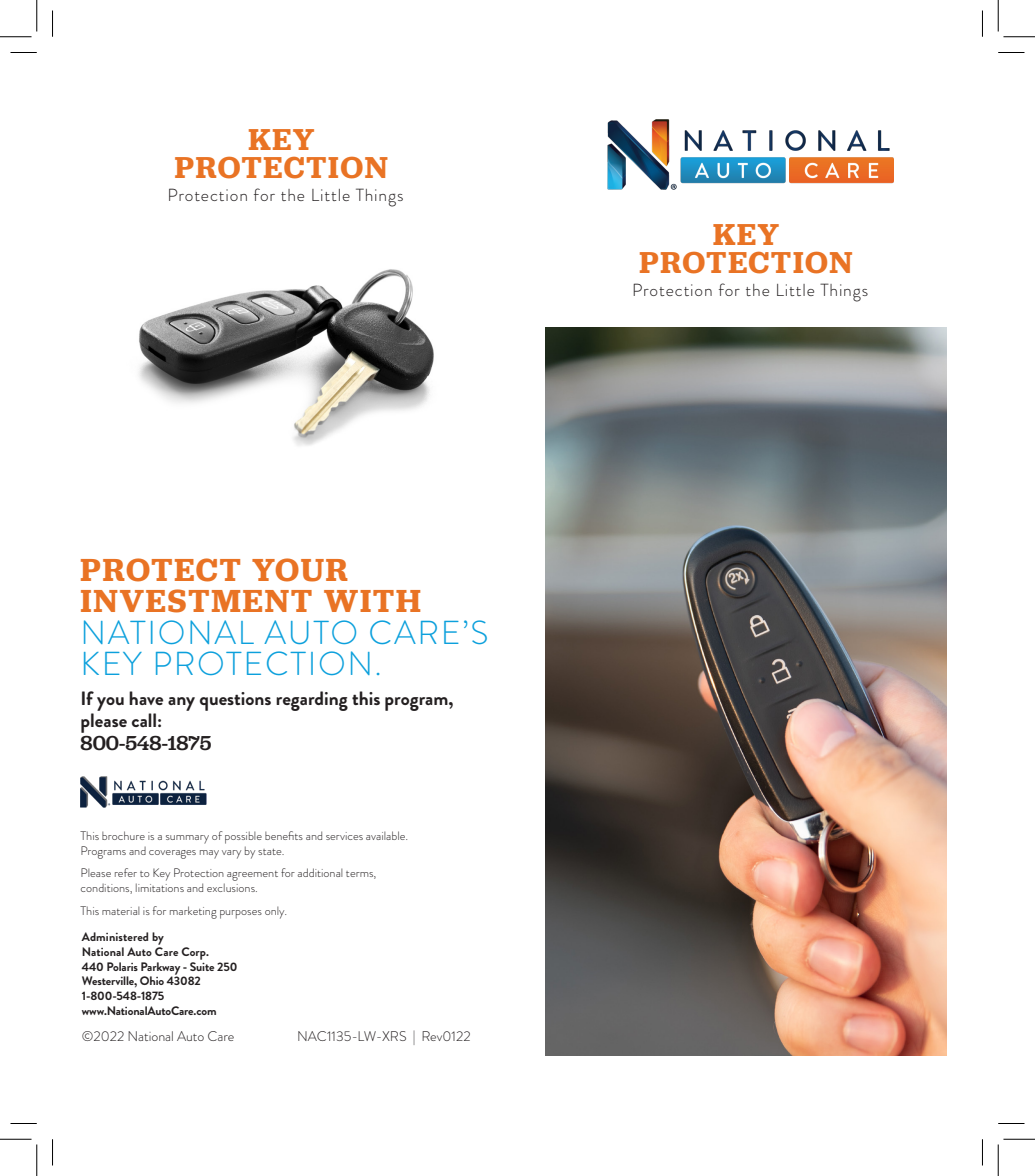
<style>
.page{position:relative;width:1035px;height:1176px;background:#fff}
.page>*{position:absolute;margin:0;border:0;box-sizing:border-box;transform-origin:0 0}
.t1{font:300 33.25px "Brandon Grotesque";letter-spacing:.05em;color:#0ca0dc}
.t2{font:600 33.25px "Jubilat";letter-spacing:.05em;color:#e97324}
.t3{font:600 31.5px/28px "Jubilat";letter-spacing:.05em;color:#e97324;text-align:center}
.t4{font:500 21px "Jubilat";color:#231f20}
.t5{font:700 19.25px/22.8px "Brandon Grotesque";color:#231f20}
.t6{font:300 17.5px "Brandon Grotesque";letter-spacing:.05em;color:#231f20}
.t7{font:300 14px "Brandon Grotesque";color:#231f20}
.t8{font:300 12.25px/14.7px "Brandon Grotesque";color:#231f20}
.t9{font:700 12.25px "Brandon Grotesque";letter-spacing:-.01em;color:#231f20}
.t10{font:700 12.25px/14.7px "Brandon Grotesque";letter-spacing:.01em;color:#231f20}
</style>
<div class="page">
<img style="left:607px;top:120px;width:286px;height:70px">
<img style="left:545px;top:327px;width:401px;height:728px">
<img style="left:138px;top:269px;width:296px;height:177px">
<img style="left:81px;top:776px;width:126px;height:31px">
<svg style="left:10px;top:52px;width:27px;height:1px"></svg>
<svg style="left:998px;top:52px;width:26px;height:1px"></svg>
<svg style="left:10px;top:1123px;width:27px;height:1px"></svg>
<svg style="left:998px;top:1123px;width:26px;height:1px"></svg>
<svg style="left:52px;top:10px;width:1px;height:27px"></svg>
<svg style="left:52px;top:1139px;width:1px;height:27px"></svg>
<hr style="left:0;top:36px;width:32px;height:1px;background:#000">
<hr style="left:1003px;top:36px;width:31px;height:1px;background:#000">
<hr style="left:0;top:1139px;width:32px;height:1px;background:#000">
<hr style="left:1003px;top:1139px;width:31px;height:1px;background:#000">
<hr style="left:36px;top:0;width:1px;height:32px;background:#000">
<hr style="left:36px;top:1144px;width:1px;height:32px;background:#000">
<hr style="left:997px;top:0;width:1px;height:32px;background:#000">
<hr style="left:997px;top:1144px;width:1px;height:32px;background:#000">
<h1 class="t3" style="left:175px;top:125px;width:215px">KEY<br>PROTECTION</h1>
<h2 class="t6" style="left:167px;top:183px;width:238px">Protection for the Little Things</h2>
<p class="t2" style="left:81px;top:549px;width:268px">PROTECT YOUR</p>
<p class="t2" style="left:81px;top:580px;width:342px">INVESTMENT WITH</p>
<p class="t1" style="left:81px;top:610px;width:409px">NATIONAL AUTO CARE’S</p>
<p class="t1" style="left:81px;top:641px;width:303px">KEY PROTECTION.</p>
<p class="t5" style="left:81px;top:687px;width:374px">If you have any questions regarding this program, please call:</p>
<p class="t4" style="left:81px;top:729px;width:132px">800-548-1875</p>
<p class="t8" style="left:81px;top:829px;width:329px">This brochure is a summary of possible benefits and services available.<br>Programs and coverages may vary by state.</p>
<p class="t8" style="left:81px;top:866px;width:297px">Please refer to Key Protection agreement for additional terms, conditions, limitations and exclusions.</p>
<p class="t8" style="left:81px;top:903px;width:208px">This material is for marketing purposes only.</p>
<p class="t10" style="left:82px;top:930px;width:129px">Administered by<br>National Auto Care Corp.</p>
<p class="t9" style="left:82px;top:958px;width:157px">440 Polaris Parkway - Suite 250</p>
<p class="t9" style="left:82px;top:973px;width:121px">Westerville, Ohio 43082</p>
<p class="t9" style="left:82px;top:987px;width:84px">1-800-548-1875</p>
<p class="t9" style="left:82px;top:1002px;width:136px">www.NationalAutoCare.com</p>
<p class="t7" style="left:82px;top:1027px;width:154px">©2022 National Auto Care</p>
<p class="t7" style="left:297px;top:1027px;width:175px">NAC1135-LW-XRS | Rev0122</p>
<h1 class="t3" style="left:639px;top:220px;width:215px">KEY<br>PROTECTION</h1>
<h2 class="t6" style="left:632px;top:278px;width:238px">Protection for the Little Things</h2>
</div>
